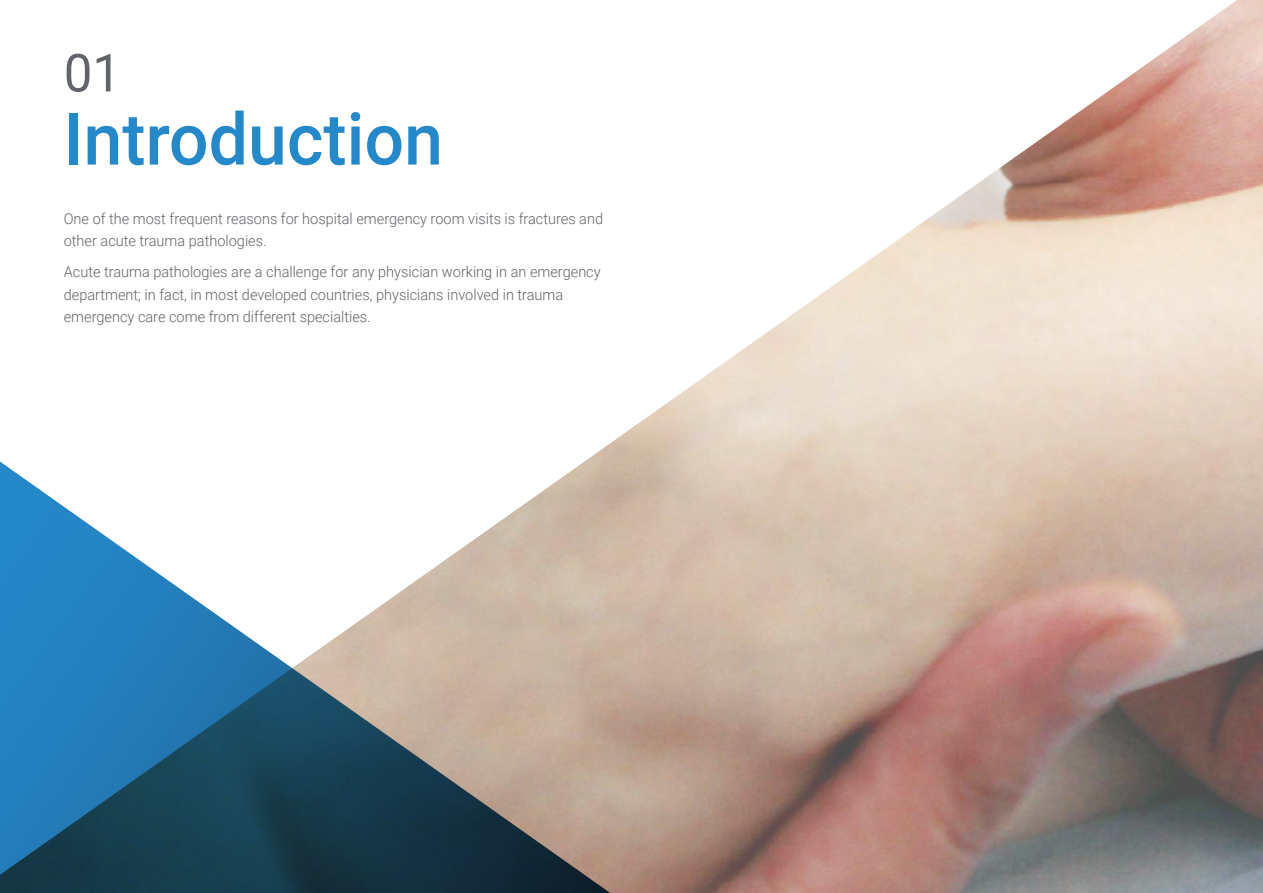
<style>
.page{position:relative;width:1263px;height:893px;background:#fff}
.page>*{position:absolute;margin:0;border:0;box-sizing:border-box;transform-origin:0 0}
.t1{font:500 72px "Roboto";color:#2488c9}
.t2{font:52.5px "Roboto";color:#61646a}
.t3{font:300 15px/22.5px "Roboto";color:#61646a}
</style>
<div class="page">
<img style="left:607px;top:0;width:656px;height:893px">
<svg style="left:0;top:446px;width:640px;height:447px"></svg>
<h2 class="t2" style="left:64px;top:36px;width:59px">01</h2>
<h1 class="t1" style="left:64px;top:89px;width:381px">Introduction</h1>
<p class="t3" style="left:64px;top:207px;width:541px">One of the most frequent reasons for hospital emergency room visits is fractures and other acute trauma pathologies.</p>
<p class="t3" style="left:64px;top:260px;width:538px">Acute trauma pathologies are a challenge for any physician working in an emergency department; in fact, in most developed countries, physicians involved in trauma emergency care come from different specialties.</p>
</div>
